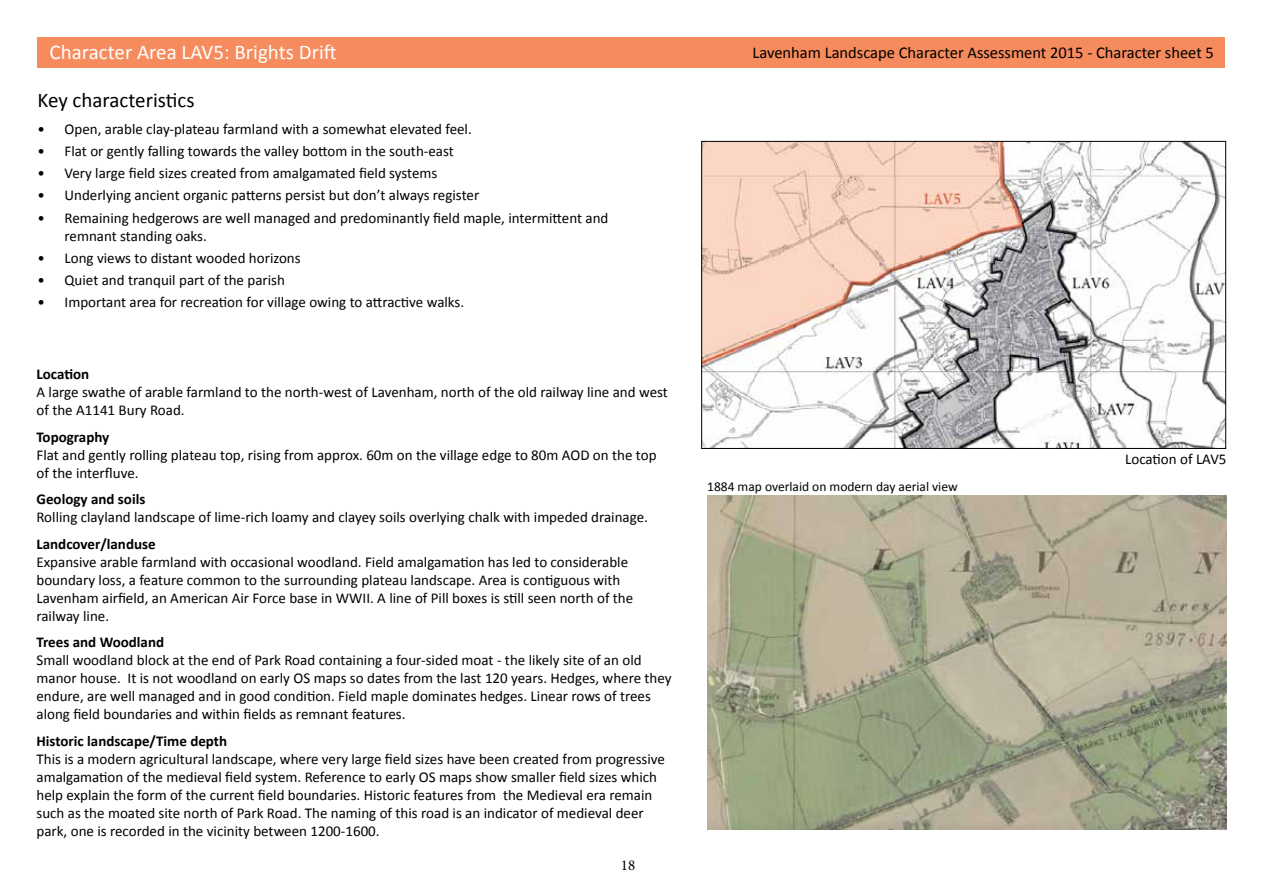
<style>
.page{position:relative;width:1263px;height:893px;background:#fff}
.page>*{position:absolute;margin:0;border:0;box-sizing:border-box;transform-origin:0 0}
.t1{font:21px "Calibri";color:#fff}
.t2{font:21px "Calibri";color:#000}
.t3{font:16.5px "Calibri";color:#000}
.t4{font:15px/18px "Calibri";color:#000}
.t5{font:700 15px "Calibri";color:#000}
.t6{font:15px "Minion Pro";color:#000}
.t7{font:13.5px "Calibri";color:#000}
</style>
<div class="page">
<div style="left:38px;top:38px;width:1225px;height:30px;background:#f68b5d"></div>
<div style="left:1226px;top:30px;width:37px;height:76px;background:#fff"></div>
<img style="left:707px;top:496px;width:519px;height:333px">
<img style="left:703px;top:143px;width:521px;height:304px">
<div style="left:701px;top:141px;width:525px;height:308px;border:1px solid #000"></div>
<h1 class="t1" style="left:50px;top:39px;width:289px">Character Area LAV5: Brights Drift</h1>
<h1 class="t2" style="left:38px;top:87px;width:159px">Key characteristics</h1>
<p class="t4" style="left:38px;top:120px;width:436px">• Open, arable clay-plateau farmland with a somewhat elevated feel.</p>
<p class="t4" style="left:38px;top:142px;width:418px">• Flat or gently falling towards the valley bottom in the south-east</p>
<p class="t4" style="left:38px;top:164px;width:401px">• Very large field sizes created from amalgamated field systems</p>
<p class="t4" style="left:38px;top:186px;width:443px">• Underlying ancient organic patterns persist but don’t always register</p>
<p class="t4" style="left:65px;top:209px;width:545px;text-indent:-27px">• Remaining hedgerows are well managed and predominantly field maple, intermittent and remnant standing oaks.</p>
<p class="t4" style="left:38px;top:249px;width:265px">• Long views to distant wooded horizons</p>
<p class="t4" style="left:38px;top:271px;width:249px">• Quiet and tranquil part of the parish</p>
<p class="t4" style="left:38px;top:293px;width:428px">• Important area for recreation for village owing to attractive walks.</p>
<p class="t5" style="left:36px;top:364px;width:54px">Location</p>
<p class="t4" style="left:36px;top:383px;width:633px">A large swathe of arable farmland to the north-west of Lavenham, north of the old railway line and west of the A1141 Bury Road.</p>
<p class="t5" style="left:36px;top:427px;width:74px">Topography</p>
<p class="t4" style="left:36px;top:446px;width:621px">Flat and gently rolling plateau top, rising from approx. 60m on the village edge to 80m AOD on the top of the interfluve.</p>
<p class="t5" style="left:36px;top:489px;width:110px">Geology and soils</p>
<p class="t4" style="left:36px;top:508px;width:613px">Rolling clayland landscape of lime-rich loamy and clayey soils overlying chalk with impeded drainage.</p>
<p class="t5" style="left:36px;top:534px;width:121px">Landcover/landuse</p>
<p class="t4" style="left:36px;top:553px;width:598px">Expansive arable farmland with occasional woodland. Field amalgamation has led to considerable boundary loss, a feature common to the surrounding plateau landscape. Area is contiguous with Lavenham airfield, an American Air Force base in WWII. A line of Pill boxes is still seen north of the railway line.</p>
<p class="t5" style="left:36px;top:632px;width:129px">Trees and Woodland</p>
<p class="t4" style="left:36px;top:651px;width:637px">Small woodland block at the end of Park Road containing a four-sided moat - the likely site of an old manor house. It is not woodland on early OS maps so dates from the last 120 years. Hedges, where they endure, are well managed and in good condition. Field maple dominates hedges. Linear rows of trees along field boundaries and within fields as remnant features.</p>
<p class="t5" style="left:36px;top:731px;width:192px">Historic landscape/Time depth</p>
<p class="t4" style="left:36px;top:750px;width:630px">This is a modern agricultural landscape, where very large field sizes have been created from progressive amalgamation of the medieval field system. Reference to early OS maps show smaller field sizes which help explain the form of the current field boundaries. Historic features from the Medieval era remain such as the moated site north of Park Road. The naming of this road is an indicator of medieval deer park, one is recorded in the vicinity between 1200-1600.</p>
<p class="t6" style="left:621px;top:855px;width:16px">18</p>
<p class="t3" style="left:752px;top:42px;width:463px">Lavenham Landscape Character Assessment 2015 - Character sheet 5</p>
<p class="t7" style="left:707px;top:478px;width:252px">1884 map overlaid on modern day aerial view</p>
<p class="t4" style="left:1125px;top:450px;width:103px">Location of LAV5</p>
</div>
